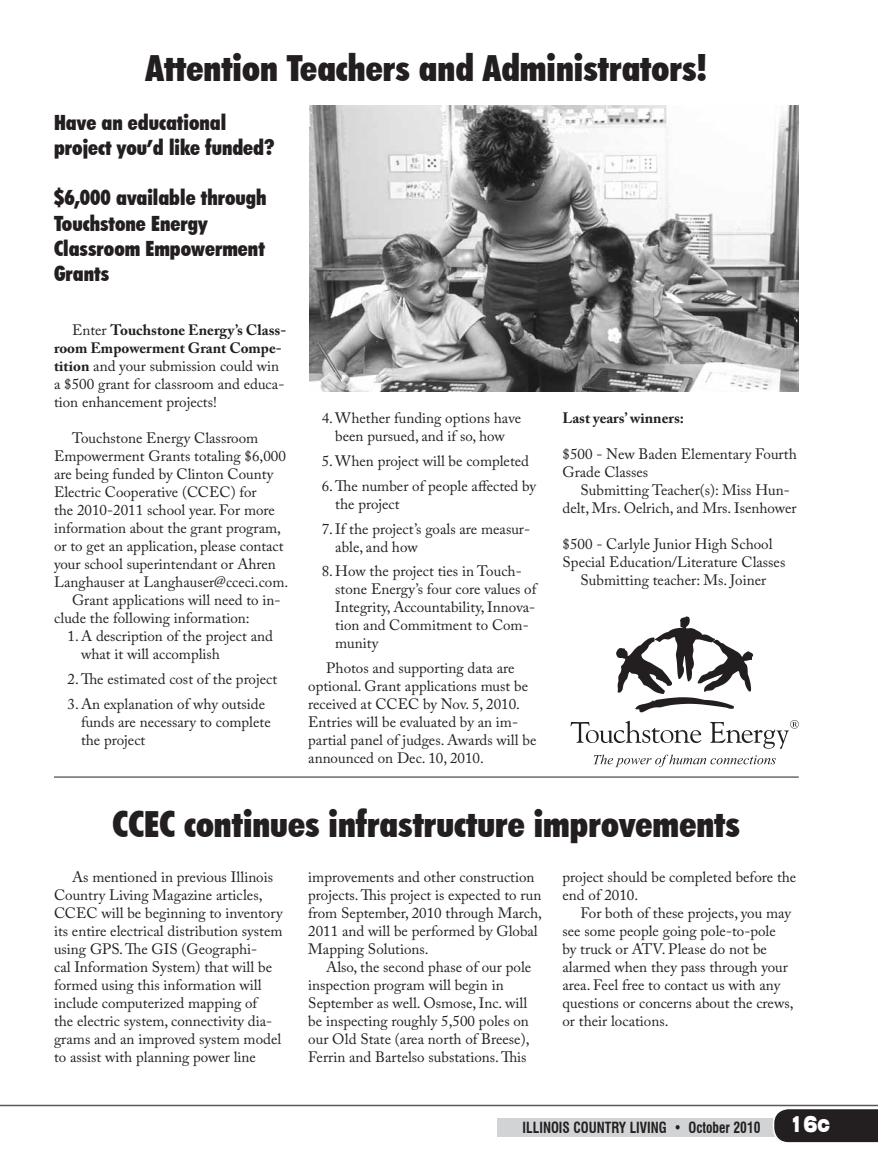
<style>
.page{position:relative;width:878px;height:1161px;background:#fff}
.page>*{position:absolute;margin:0;border:0;box-sizing:border-box;transform-origin:0 0}
.t1{font:900 condensed 36px "Futura BT";color:#231f20}
.t2{font:900 expanded 22.5px "Swiss 721 BT";color:#fff;scale:.65 1}
.t3{font:900 condensed 21px/25.2px "Futura BT";color:#231f20}
.t4{font:15px/18px "Adobe Caslon Pro";color:#231f20}
.t5{font:700 condensed 15px "Swiss 721 BT";color:#231f20;scale:.9 1}
.t6{font:700 15px "Adobe Caslon Pro";color:#231f20}
.s1{font-weight:700}
</style>
<div class="page">
<img style="left:310px;top:105px;width:488px;height:287px">
<svg style="left:570px;top:721px;width:131px;height:22px"></svg>
<svg style="left:710px;top:720px;width:88px;height:29px"></svg>
<svg style="left:616px;top:616px;width:137px;height:96px"></svg>
<svg style="left:593px;top:755px;width:182px;height:12px"></svg>
<hr style="left:54px;top:777px;width:744px;height:1px;background:#231f20">
<hr style="left:0;top:1105px;width:878px;height:1px;background:#58595b">
<div style="left:497px;top:1118px;width:381px;height:19px;background:#d1d3d4"></div>
<svg style="left:773px;top:1109px;width:105px;height:34px;background:#312e2f"></svg>
<h1 class="t1" style="left:145px;top:47px;width:563px">Attention Teachers and Administrators!</h1>
<h3 class="t3" style="left:54px;top:110px;width:222px">Have an educational project you’d like funded?</h3>
<h3 class="t3" style="left:54px;top:185px;width:214px">$6,000 available through<br>Touchstone Energy<br>Classroom Empowerment<br>Grants</h3>
<p class="t4" style="left:54px;top:321px;width:234px;text-indent:18px">Enter <span class="s1">Touchstone Energy’s Class&shy;room Empowerment Grant Compe&shy;tition</span> and your submission could win a $500 grant for classroom and educa&shy;tion enhancement projects!</p>
<p class="t4" style="left:72px;top:429px;width:188px">Touchstone Energy Classroom</p>
<p class="t4" style="left:54px;top:447px;width:233px">Empowerment Grants totaling $6,000</p>
<p class="t4" style="left:54px;top:465px;width:221px">are being funded by Clinton County</p>
<p class="t4" style="left:54px;top:483px;width:204px">Electric Cooperative (CCEC) for</p>
<p class="t4" style="left:54px;top:501px;width:222px">the 2010-2011 school year. For more</p>
<p class="t4" style="left:54px;top:519px;width:228px">information about the grant program,</p>
<p class="t4" style="left:54px;top:537px;width:231px">or to get an application, please contact</p>
<p class="t4" style="left:54px;top:555px;width:223px">your school superintendant or Ahren</p>
<p class="t4" style="left:54px;top:573px;width:236px">Langhauser at Langhauser@cceci.com.</p>
<p class="t4" style="left:72px;top:591px;width:210px">Grant applications will need to in-</p>
<p class="t4" style="left:54px;top:609px;width:197px">clude the following information:</p>
<p class="t4" style="left:68px;top:627px;width:207px">1.A description of the project and</p>
<p class="t4" style="left:81px;top:645px;width:140px">what it will accomplish</p>
<p class="t4" style="left:68px;top:666px;width:211px;line-height:24.8px">2.The estimated cost of the project<br>3.An explanation of why outside</p>
<p class="t4" style="left:81px;top:712px;width:191px">funds are necessary to complete the project</p>
<p class="t4" style="left:322px;top:409px;width:201px;text-align:center">4.Whether funding options have been pursued, and if so, how</p>
<p class="t4" style="left:322px;top:449px;width:216px;line-height:24.8px">5.When project will be completed<br>6.The number of people affected by</p>
<p class="t4" style="left:322px;top:491px;width:210px;line-height:24.8px;text-indent:14px">the project<br>7.If the project’s goals are measur-</p>
<p class="t4" style="left:335px;top:538px;width:84px">able, and how</p>
<p class="t4" style="left:335px;top:562px;width:202px;text-indent:-14px">8. How the project ties in Touch&shy;stone Energy’s four core values of<br>Integrity, Accountability, Innova&shy;tion and Commitment to Com&shy;munity</p>
<p class="t4" style="left:308px;top:659px;width:230px;text-indent:18px">Photos and supporting data are optional. Grant applications must be received at CCEC by Nov. 5, 2010.<br>Entries will be evaluated by an im&shy;partial panel of judges. Awards will be announced on Dec. 10, 2010.</p>
<p class="t6" style="left:562px;top:410px;width:123px">Last years’ winners:</p>
<p class="t4" style="left:562px;top:445px;width:236px">$500 - New Baden Elementary Fourth<br>Grade Classes</p>
<p class="t4" style="left:562px;top:481px;width:236px;text-indent:18px">Submitting Teacher(s): Miss Hun&shy;delt, Mrs. Oelrich, and Mrs. Isenhower</p>
<p class="t4" style="left:562px;top:535px;width:211px">$500 - Carlyle Junior High School</p>
<p class="t4" style="left:562px;top:553px;width:224px">Special Education/Literature Classes</p>
<p class="t4" style="left:580px;top:571px;width:187px">Submitting teacher: Ms. Joiner</p>
<h1 class="t1" style="left:113px;top:803px;width:629px">CCEC continues infrastructure improvements</h1>
<p class="t4" style="left:54px;top:868px;width:230px;text-indent:18px">As mentioned in previous Illinois Country Living Magazine articles, CCEC will be beginning to inventory its entire electrical distribution system using GPS. The GIS (Geographi-<br>cal Information System) that will be formed using this information will include computerized mapping of<br>the electric system, connectivity dia&shy;grams and an improved system model to assist with planning power line</p>
<p class="t4" style="left:308px;top:868px;width:235px">improvements and other construction projects. This project is expected to run from September, 2010 through March, 2011 and will be performed by Global Mapping Solutions.</p>
<p class="t4" style="left:562px;top:868px;width:235px">project should be completed before the end of 2010.</p>
<p class="t4" style="left:562px;top:904px;width:232px;text-indent:18px">For both of these projects, you may see some people going pole-to-pole by truck or ATV. Please do not be alarmed when they pass through your area. Feel free to contact us with any questions or concerns about the crews, or their locations.</p>
<p class="t4" style="left:308px;top:958px;width:224px;text-indent:18px">Also, the second phase of our pole inspection program will begin in September as well. Osmose, Inc. will be inspecting roughly 5,500 poles on our Old State (area north of Breese), Ferrin and Bartelso substations. This</p>
<p class="t5" style="left:522px;top:1118px;width:266px">ILLINOIS COUNTRY LIVING • October 2010</p>
<h2 class="t2" style="left:789px;top:1111px;width:64px">16c</h2>
</div>
